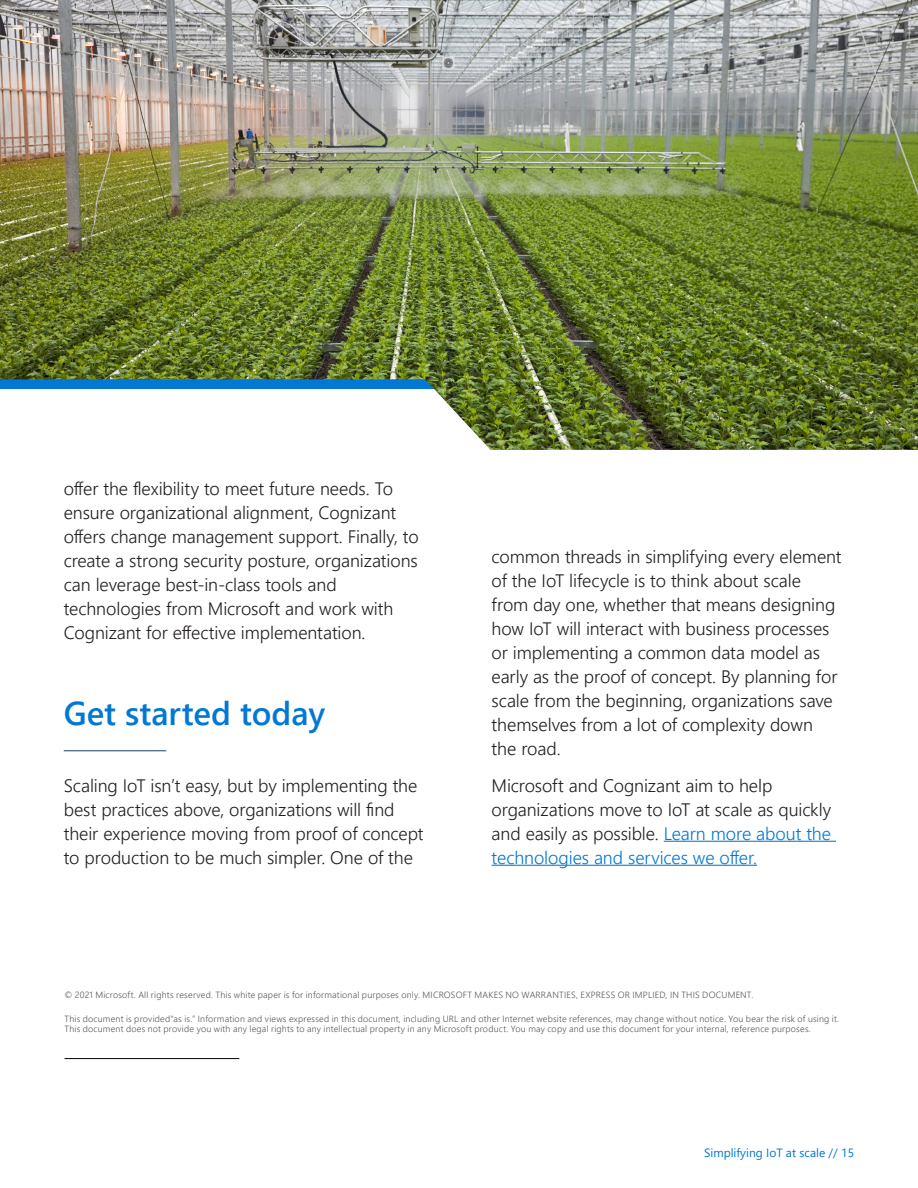
<style>
.page{position:relative;width:918px;height:1188px;background:#fff}
.page>*{position:absolute;margin:0;border:0;box-sizing:border-box;transform-origin:0 0}
.H1{font:600 33px "Segoe UI";color:#0078d4}
.Body_Text{font:300 18px/24px "Segoe UI";letter-spacing:-.005em;color:#231f20}
.t1{font:12px "Segoe UI";color:#0078d4}
.source{font:300 9px/10.8px "Segoe UI";letter-spacing:.02em;color:#57585a}
.s1{color:#0078d4}
</style>
<div class="page">
<hr style="left:65px;top:1058px;width:174px;height:1px;background:#000">
<hr style="left:64px;top:751px;width:102px;height:1px;background:#183e6b">
<img style="left:0;top:0;width:918px;height:450px">
<hr style="left:664px;top:841px;width:172px;height:1px;background:#0078d4">
<hr style="left:492px;top:865px;width:265px;height:1px;background:#0078d4">
<p class="Body_Text" style="left:64px;top:475px;width:356px">offer the flexibility to meet future needs. To ensure organizational alignment, Cognizant offers change management support. Finally, to create a strong security posture, organizations can leverage best-in-class tools and technologies from Microsoft and work with Cognizant for effective implementation.</p>
<h2 class="H1" style="left:64px;top:682px;width:263px">Get started today</h2>
<p class="Body_Text" style="left:64px;top:772px;width:361px">Scaling IoT isn’t easy, but by implementing the best practices above, organizations will find their experience moving from proof of concept to production to be much simpler. One of the</p>
<p class="Body_Text" style="left:492px;top:543px;width:352px">common threads in simplifying every element of the IoT lifecycle is to think about scale from day one, whether that means designing how IoT will interact with business processes or implementing a common data model as early as the proof of concept. By planning for scale from the beginning, organizations save themselves from a lot of complexity down the road.</p>
<p class="Body_Text" style="left:492px;top:772px;width:341px">Microsoft and Cognizant aim to help organizations move to IoT at scale as quickly and easily as possible. <span class="s1">Learn more about the technologies and services we offer.</span></p>
<p class="source" style="left:65px;top:989px;width:690px">© 2021 Microsoft. All rights reserved. This white paper is for informational purposes only. MICROSOFT MAKES NO WARRANTIES, EXPRESS OR IMPLIED, IN THIS DOCUMENT.</p>
<p class="source" style="left:65px;top:1012px;width:776px">This document is provided"as is.” Information and views expressed in this document, including URL and other Internet website references, may change without notice. You bear the risk of using it.<br>This document does not provide you with any legal rights to any intellectual property in any Microsoft product. You may copy and use this document for your internal, reference purposes.</p>
<p class="t1" style="left:704px;top:1141px;width:152px">Simplifying IoT at scale // 15</p>
</div>
